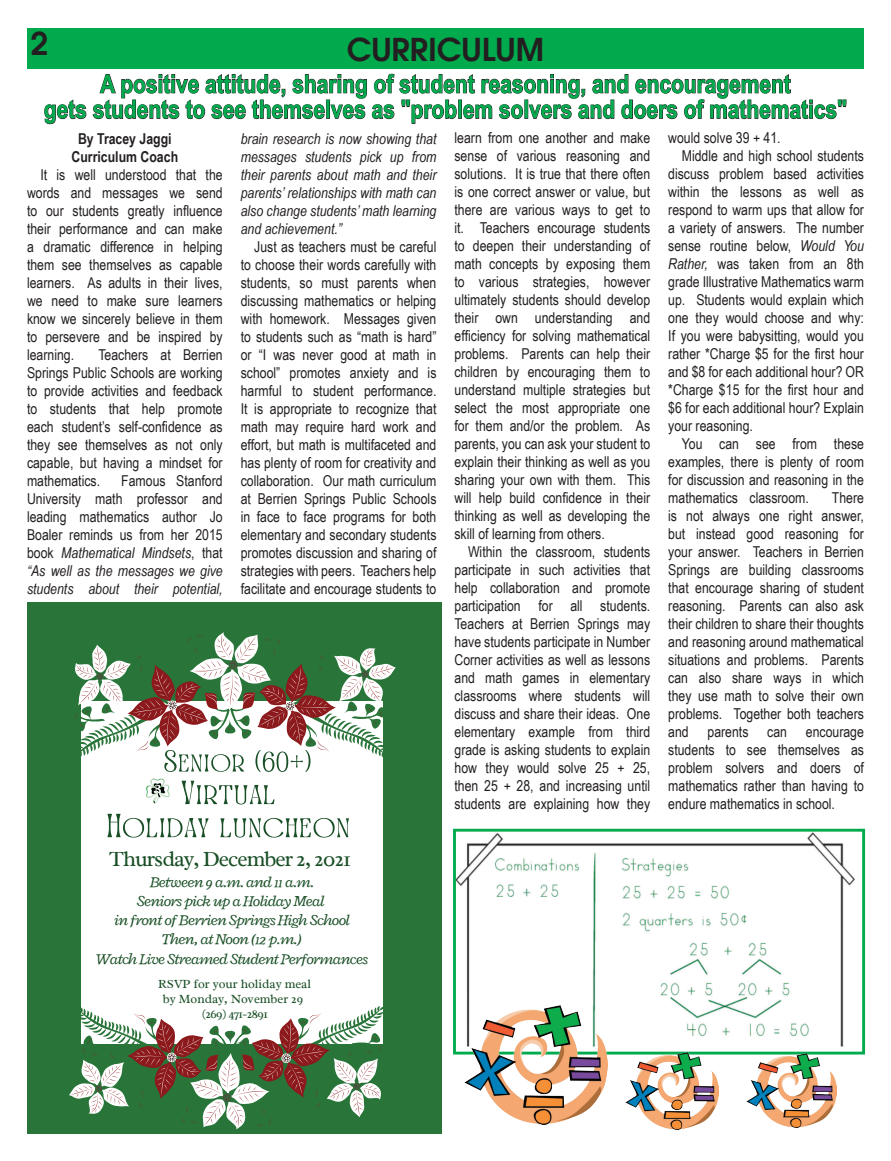
<style>
.page{position:relative;width:891px;height:1161px;background:#fff}
.page>*{position:absolute;margin:0;border:0;box-sizing:border-box;transform-origin:0 0}
.t1{font:600 31.5px "Avant Garde";color:#231f20}
.t2{font:700 25.5px/25.5px "Arial Narrow";color:#00aa4d;text-align:center}
.t3{font:21.9px "Radley";letter-spacing:-.045em;color:#194f26}
.t4{font:italic 15.9px/19.2px "Radley";letter-spacing:-.045em;color:#194f26;text-align:center}
.t5{font:15px/18px "Arial Narrow";color:#231f20;text-align:justify}
.t6{font:italic 15px/18px "Arial Narrow";color:#231f20;text-align:justify}
.t7{font:700 15px/18px "Arial Narrow";color:#231f20;text-align:center}
.t8{font:12.6px/15px "Radley";color:#194f26;text-align:center}
.s1{font-style:italic}
</style>
<div class="page">
<div style="left:27px;top:29px;width:837px;height:40px;background:#00aa4d"></div>
<img style="left:457px;top:833px;width:398px;height:214px">
<div style="left:453px;top:829px;width:412px;height:226px;border:3px solid #00aa4d"></div>
<div style="left:27px;top:602px;width:414px;height:532px;background:#297439"></div>
<div style="left:82px;top:702px;width:301px;height:342px;background:#fff"></div>
<svg style="left:69px;top:1006px;width:314px;height:124px"></svg>
<svg style="left:75px;top:632px;width:321px;height:140px"></svg>
<svg style="left:182px;top:781px;width:92px;height:23px"></svg>
<svg style="left:108px;top:814px;width:101px;height:24px"></svg>
<svg style="left:220px;top:818px;width:129px;height:20px"></svg>
<img style="left:146px;top:778px;width:24px;height:26px">
<img style="left:465px;top:1006px;width:143px;height:118px">
<img style="left:625px;top:1053px;width:93px;height:77px">
<img style="left:747px;top:1054px;width:89px;height:74px">
<svg style="left:44px;top:73px;width:803px;height:52px"></svg>
<h1 class="t1" style="left:30px;top:23px;width:19px">2</h1>
<h1 class="t1" style="left:347px;top:28px;width:173px">CURRICULuM</h1>
<h2 class="t2" style="left:44px;top:70px;width:805px">A positive attitude, sharing of student reasoning, and encouragement<br>gets students to see themselves as "problem solvers and doers of mathematics"</h2>
<p class="t7" style="left:72px;top:129px;width:108px">By Tracey Jaggi<br>Curriculum Coach</p>
<p class="t5" style="left:27px;top:165px;width:197px;text-indent:14px">It is well understood that the words and messages we send to our students greatly influence their performance and can make a dramatic difference in helping them see themselves as capable learners. As adults in their lives, we need to make sure learners know we sincerely believe in them to persevere and be inspired by learning.</p>
<p class="t5" style="left:27px;top:345px;width:197px;text-indent:71px">Teachers at Berrien Springs Public Schools are working to provide activities and feedback to students that help promote each student’s self-confidence as they see themselves as not only capable, but having a mindset for mathematics.</p>
<p class="t5" style="left:27px;top:471px;width:197px;text-indent:94px">Famous Stanford University math professor and leading mathematics author Jo Boaler reminds us from her 2015 book <span class="s1">Mathematical Mindsets</span>, that <span class="s1">“As well as the messages we give students about their potential,</span></p>
<p class="t6" style="left:241px;top:129px;width:197px">brain research is now showing that messages students pick up from their parents about math and their parents’ relationships with math can also change students’ math learning and achievement.”</p>
<p class="t5" style="left:241px;top:237px;width:197px;text-indent:14px">Just as teachers must be careful to choose their words carefully with students, so must parents when discussing mathematics or helping with homework. Messages given to students such as “math is hard” or “I was never good at math in school” promotes anxiety and is harmful to student performance.<br>It is appropriate to recognize that math may require hard work and effort, but math is multifaceted and has plenty of room for creativity and collaboration. Our math curriculum at Berrien Springs Public Schools in face to face programs for both elementary and secondary students promotes discussion and sharing of strategies with peers. Teachers help facilitate and encourage students to</p>
<h3 class="t3" style="left:109px;top:844px;width:243px">Thursday, December 2, 2021</h3>
<p class="t4" style="left:96px;top:873px;width:274px">Between 9 a.m. and 11 a.m.<br>Seniors pick up a Holiday Meal<br>in front of Berrien Springs High School<br>Then, at Noon (12 p.m.)<br>Watch Live Streamed Student Performances</p>
<p class="t8" style="left:158px;top:976px;width:154px">RSVP for your holiday meal by Monday, November 29 (269) 471-2891</p>
<p class="t5" style="left:455px;top:128px;width:197px">learn from one another and make sense of various reasoning and solutions. It is true that there often is one correct answer or value, but there are various ways to get to it. Teachers encourage students to deepen their understanding of math concepts by exposing them to various strategies, however ultimately students should develop their own understanding and efficiency for solving mathematical problems. Parents can help their children by encouraging them to understand multiple strategies but select the most appropriate one for them and/or the problem. As parents, you can ask your student to explain their thinking as well as you sharing your own with them. This will help build confidence in their thinking as well as developing the skill of learning from others.</p>
<p class="t5" style="left:455px;top:542px;width:197px;text-indent:14px">Within the classroom, students participate in such activities that help collaboration and promote participation for all students.<br>Teachers at Berrien Springs may have students participate in Number Corner activities as well as lessons and math games in elementary classrooms where students will discuss and share their ideas. One elementary example from third grade is asking students to explain how they would solve 25 + 25, then 25 + 28, and increasing until students are explaining how they</p>
<p class="t5" style="left:668px;top:129px;width:114px">would solve 39 + 41.</p>
<p class="t5" style="left:682px;top:147px;width:184px">Middle and high school students</p>
<p class="t5" style="left:668px;top:165px;width:197px">discuss problem based activities</p>
<p class="t5" style="left:668px;top:183px;width:197px">within the lessons as well as</p>
<p class="t5" style="left:668px;top:201px;width:197px">respond to warm ups that allow for</p>
<p class="t5" style="left:668px;top:219px;width:197px">a variety of answers. The number</p>
<p class="t5" style="left:668px;top:237px;width:197px">sense routine below, <span class="s1">Would You</span></p>
<p class="t5" style="left:668px;top:255px;width:197px"><span class="s1">Rather,</span> was taken from an 8th</p>
<p class="t5" style="left:668px;top:273px;width:197px">grade Illustrative Mathematics warm</p>
<p class="t5" style="left:668px;top:291px;width:197px">up. Students would explain which</p>
<p class="t5" style="left:668px;top:309px;width:197px">one they would choose and why:</p>
<p class="t5" style="left:668px;top:327px;width:197px">If you were babysitting, would you</p>
<p class="t5" style="left:668px;top:345px;width:197px">rather *Charge $5 for the first hour</p>
<p class="t5" style="left:668px;top:363px;width:197px">and $8 for each additional hour? OR</p>
<p class="t5" style="left:668px;top:381px;width:197px">*Charge $15 for the first hour and</p>
<p class="t5" style="left:668px;top:399px;width:197px">$6 for each additional hour? Explain</p>
<p class="t5" style="left:668px;top:417px;width:86px">your reasoning.</p>
<p class="t5" style="left:682px;top:435px;width:184px">You can see from these</p>
<p class="t5" style="left:668px;top:453px;width:197px">examples, there is plenty of room</p>
<p class="t5" style="left:668px;top:471px;width:197px">for discussion and reasoning in the</p>
<p class="t5" style="left:668px;top:489px;width:142px">mathematics classroom.</p>
<p class="t5" style="left:668px;top:489px;width:197px;text-indent:164px">There is not always one right answer, but instead good reasoning for your answer. Teachers in Berrien Springs are building classrooms that encourage sharing of student reasoning. Parents can also ask their children to share their thoughts and reasoning around mathematical situations and problems. Parents can also share ways in which they use math to solve their own problems. Together both teachers and</p>
<p class="t5" style="left:708px;top:723px;width:43px">parents</p>
<p class="t5" style="left:767px;top:723px;width:21px">can</p>
<p class="t5" style="left:668px;top:723px;width:197px;text-indent:138px">encourage students to see themselves as problem solvers and doers of mathematics rather than having to endure mathematics in school.</p>
</div>
